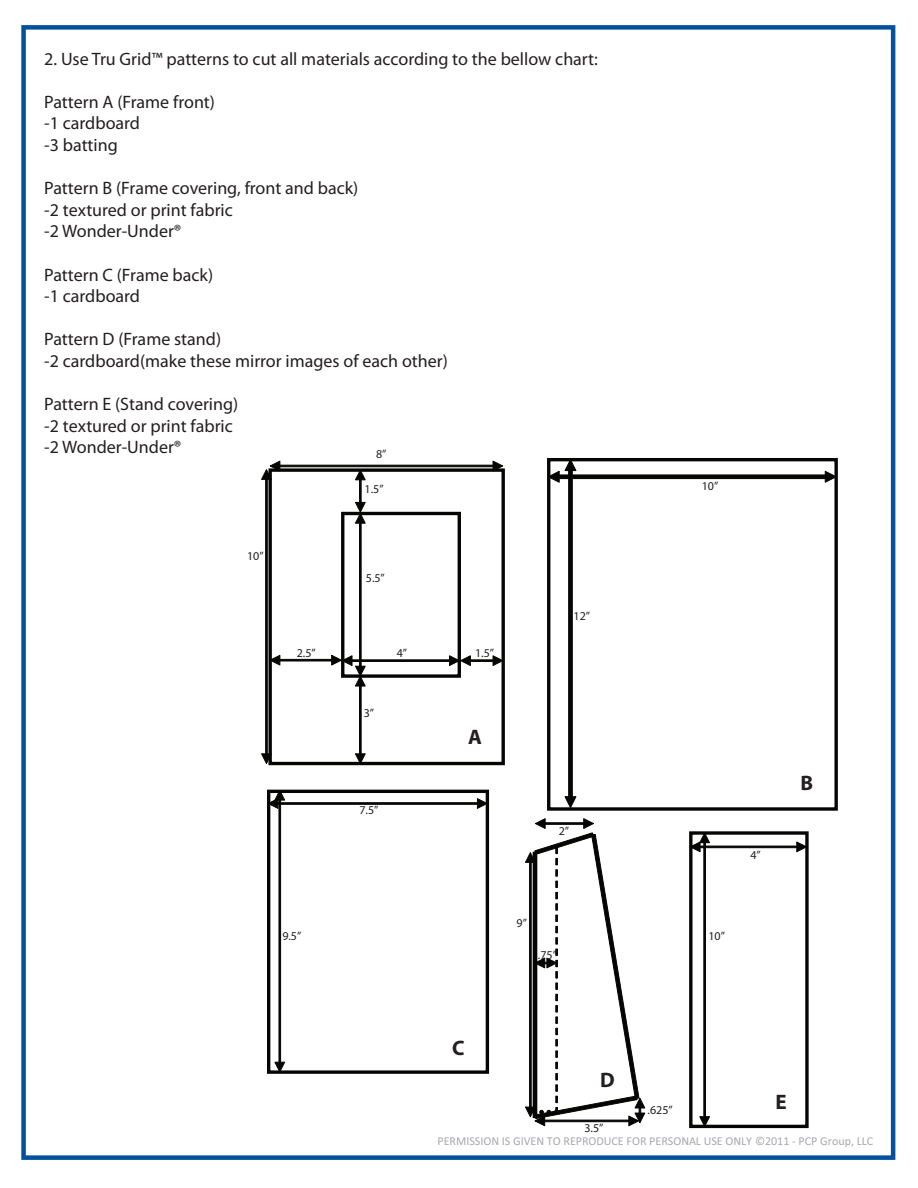
<style>
.page{position:relative;width:918px;height:1188px;background:#fff}
.page>*{position:absolute;margin:0;border:0;box-sizing:border-box;transform-origin:0 0}
.t1{font:700 21px "Myriad Pro";color:#231f20}
.t2{font:18px/21.6px "Myriad Pro";color:#231f20}
.t3{font:12px "Calibri";color:#a8a9ad}
.t4{font:12px "Myriad Pro";color:#231f20}
</style>
<div class="page">
<div style="left:21px;top:25px;width:874px;height:1135px;border:4px solid #01529b"></div>
<svg style="left:262px;top:461px;width:241px;height:303px"></svg>
<div style="left:547px;top:458px;width:291px;height:353px;border:3px solid #050504"></div>
<svg style="left:548px;top:460px;width:288px;height:348px"></svg>
<div style="left:569px;top:469px;width:3px;height:330px;border:1px solid #050504"></div>
<div style="left:267px;top:790px;width:222px;height:284px;border:3px solid #050504"></div>
<svg style="left:268px;top:790px;width:219px;height:282px"></svg>
<div style="left:279px;top:798px;width:2px;height:266px;border:1px solid #050504"></div>
<svg style="left:525px;top:819px;width:120px;height:307px"></svg>
<div style="left:689px;top:831px;width:120px;height:297px;border:3px solid #050504"></div>
<svg style="left:690px;top:833px;width:117px;height:293px"></svg>
<div style="left:704px;top:841px;width:1px;height:277px;border:1px solid #050504"></div>
<p class="t2" style="left:44px;top:49px;width:555px">2. Use Tru Grid™ patterns to cut all materials according to the bellow chart:</p>
<p class="t2" style="left:44px;top:92px;width:172px">Pattern A (Frame front) -1 cardboard<br>-3 batting</p>
<p class="t2" style="left:44px;top:179px;width:316px">Pattern B (Frame covering, front and back) -2 textured or print fabric<br>-2 Wonder-Under®</p>
<p class="t2" style="left:44px;top:265px;width:170px">Pattern C (Frame back) -1 cardboard</p>
<p class="t2" style="left:44px;top:330px;width:405px">Pattern D (Frame stand)<br>-2 cardboard(make these mirror images of each other)</p>
<p class="t2" style="left:44px;top:395px;width:196px">Pattern E (Stand covering) -2 textured or print fabric -2 Wonder-Under®</p>
<p class="t4" style="left:376px;top:450px;width:12px">8”</p>
<p class="t4" style="left:247px;top:552px;width:18px">10”</p>
<p class="t4" style="left:365px;top:485px;width:21px">1.5”</p>
<p class="t4" style="left:366px;top:573px;width:21px">5.5”</p>
<p class="t4" style="left:397px;top:649px;width:12px">4”</p>
<p class="t4" style="left:297px;top:649px;width:21px">2.5”</p>
<p class="t4" style="left:475px;top:649px;width:21px">1.5”</p>
<p class="t4" style="left:364px;top:708px;width:12px">3”</p>
<p class="t4" style="left:359px;top:806px;width:21px">7.5”</p>
<p class="t1" style="left:468px;top:724px;width:15px">A</p>
<p class="t4" style="left:574px;top:611px;width:18px">12”</p>
<p class="t4" style="left:559px;top:826px;width:12px">2”</p>
<p class="t4" style="left:282px;top:931px;width:21px">9.5”</p>
<p class="t1" style="left:452px;top:1035px;width:14px">C</p>
<p class="t4" style="left:517px;top:918px;width:12px">9”</p>
<p class="t4" style="left:538px;top:950px;width:21px">.75”</p>
<p class="t1" style="left:600px;top:1067px;width:16px">D</p>
<p class="t4" style="left:584px;top:1123px;width:21px">3.5”</p>
<p class="t4" style="left:702px;top:481px;width:18px">10”</p>
<p class="t4" style="left:750px;top:851px;width:12px">4”</p>
<p class="t4" style="left:708px;top:931px;width:18px">10”</p>
<p class="t1" style="left:801px;top:770px;width:14px">B</p>
<p class="t4" style="left:648px;top:1106px;width:27px">.625”</p>
<p class="t1" style="left:775px;top:1089px;width:13px">E</p>
<p class="t3" style="left:437px;top:1134px;width:437px">PERMISSION IS GIVEN TO REPRODUCE FOR PERSONAL USE ONLY ©2011 - PCP Group, LLC</p>
</div>
